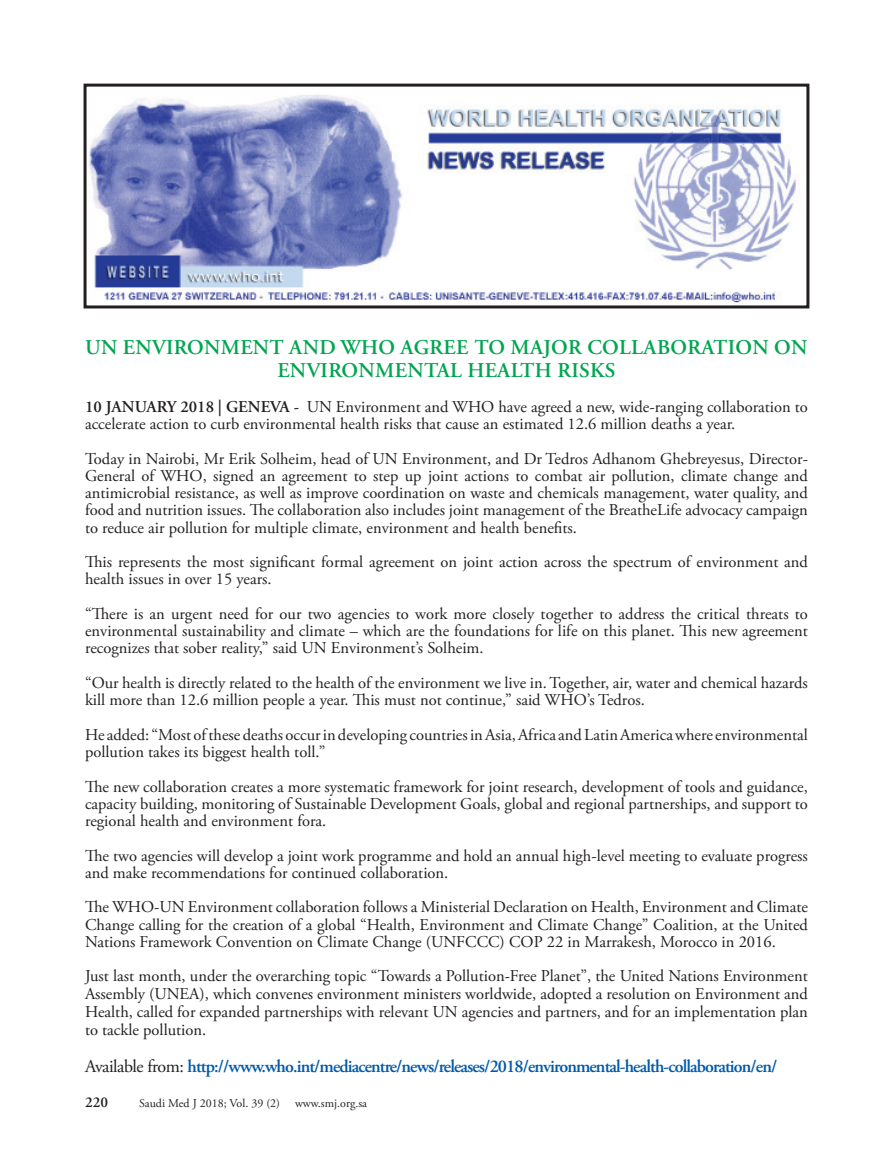
<style>
.page{position:relative;width:893px;height:1149px;background:#fff}
.page>*{position:absolute;margin:0;border:0;box-sizing:border-box;transform-origin:0 0}
.t1{font:600 21px/22.5px "Adobe Garamond Pro";letter-spacing:.015em;color:#00a54f;text-align:center}
.t2{font:600 18px "Adobe Garamond Pro";letter-spacing:-.05em;color:#015aaa}
.t3{font:16.5px/17.2px "Adobe Garamond Pro";color:#231f20}
.t4{font:600 15px "Adobe Garamond Pro";color:#231f20}
.t5{font:12px "Adobe Garamond Pro";color:#231f20}
.s1{font-weight:600}
.s2{font-weight:400;color:#231f20}
</style>
<div class="page">
<img style="left:89px;top:95px;width:707px;height:208px">
<div style="left:84px;top:84px;width:725px;height:224px;border:3px solid #231f20"></div>
<p class="t1" style="left:85px;top:336px;width:719px">UN Environment and WHO agree to major collaboration on environ mental health risks</p>
<p class="t3" style="left:85px;top:398px;width:724px"><span class="s1">10 JANUARY 2018 | GENEVA -</span> UN Environment and WHO have agreed a new, wide-ranging collaboration to accelerate action to curb environmental health risks that cause an estimated 12.6 million deaths a year.</p>
<p class="t3" style="left:85px;top:450px;width:724px;text-align:justify">Today in Nairobi, Mr Erik Solheim, head of UN Environment, and Dr Tedros Adhanom Ghebreyesus, Director-General of WHO, signed an agreement to step up joint actions to combat air pollution, climate change and antimicrobial resistance, as well as improve coordination on waste and chemicals management, water quality, and food and nutrition issues. The collaboration also includes joint management of the BreatheLife advocacy campaign to reduce air pollution for multiple climate, environment and health benefits.</p>
<p class="t3" style="left:85px;top:553px;width:724px">This represents the most significant formal agreement on joint action across the spectrum of environment and health issues in over 15 years.</p>
<p class="t3" style="left:85px;top:605px;width:724px;text-align:justify">“There is an urgent need for our two agencies to work more closely together to address the critical threats to environmental sustainability and climate – which are the foundations for life on this planet. This new agreement recognizes that sober reality,” said UN Environment’s Solheim.</p>
<p class="t3" style="left:85px;top:674px;width:724px">“Our health is directly related to the health of the environment we live in. Together, air, water and chemical hazards kill more than 12.6 million people a year. This must not continue,” said WHO’s Tedros.</p>
<p class="t3" style="left:85px;top:726px;width:724px">He added: “Most of these deaths occur in developing countries in Asia, Africa and Latin America where environmental pollution takes its biggest health toll.”</p>
<p class="t3" style="left:85px;top:778px;width:724px;text-align:justify">The new collaboration creates a more systematic framework for joint research, development of tools and guidance, capacity building, monitoring of Sustainable Development Goals, global and regional partnerships, and support to regional health and environment fora.</p>
<p class="t3" style="left:85px;top:847px;width:724px">The two agencies will develop a joint work programme and hold an annual high-level meeting to evaluate progress and make recommendations for continued collaboration.</p>
<p class="t3" style="left:85px;top:898px;width:724px;text-align:justify">The WHO-UN Environment collaboration follows a Ministerial Declaration on Health, Environment and Climate Change calling for the creation of a global “Health, Environment and Climate Change” Coalition, at the United Nations Framework Convention on Climate Change (UNFCCC) COP 22 in Marrakesh, Morocco in 2016.</p>
<p class="t3" style="left:85px;top:967px;width:724px;line-height:18px;text-align:justify">Just last month, under the overarching topic “Towards a Pollution-Free Planet”, the United Nations Environment Assembly (UNEA), which convenes environment ministers worldwide, adopted a resolution on Environment and Health, called for expanded partnerships with relevant UN agencies and partners, and for an implementation plan to tackle pollution.</p>
<p class="t2" style="left:85px;top:1055px;width:694px"><span class="s2">Available from:</span> http://www.who.int/mediacentre/news/releases/2018/environmental-health-collaboration/en/</p>
<p class="t4" style="left:85px;top:1093px;width:24px">220</p>
<p class="t5" style="left:139px;top:1095px;width:142px">Saudi Med J 2018; Vol. 39 (2)</p>
<p class="t5" style="left:295px;top:1095px;width:74px">www.smj.org.sa</p>
</div>
